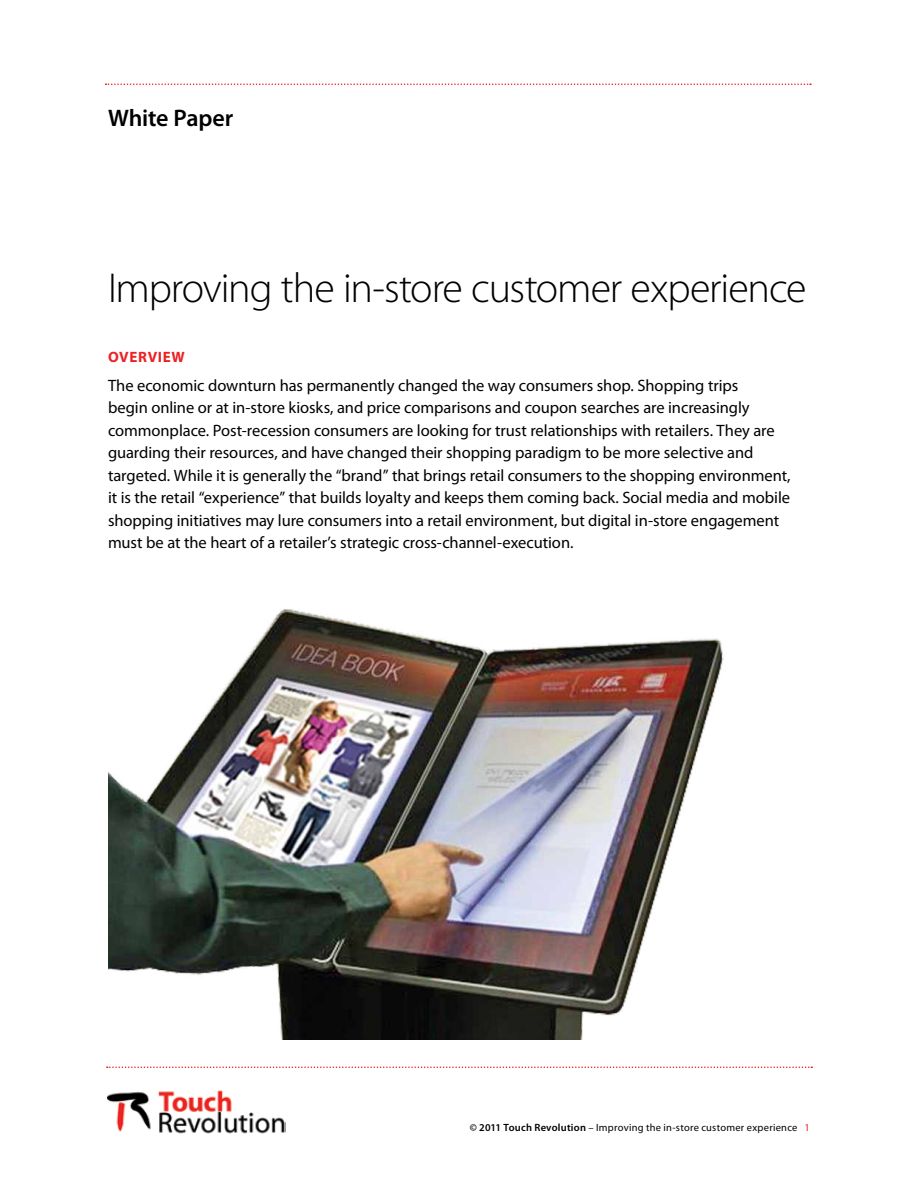
<style>
.page{position:relative;width:918px;height:1188px;background:#fff}
.page>*{position:absolute;margin:0;border:0;box-sizing:border-box;transform-origin:0 0}
.t1{font:300 42px "Myriad Pro";letter-spacing:-.03em;color:#000}
.t2{font:600 24px "Myriad Pro";letter-spacing:-.01em;color:#000}
.t3{font:16.5px/22.5px "Myriad Pro";letter-spacing:-.005em;color:#000}
.t4{font:700 15px "Myriad Pro";letter-spacing:.045em;color:#ed2124}
.t5{font:10.5px "Myriad Pro";letter-spacing:.025em;color:#000}
.s1{font-weight:600}
.s2{color:#ed2124}
</style>
<div class="page">
<img style="left:108px;top:1090px;width:178px;height:44px">
<svg style="left:106px;top:83px;width:705px;height:2px"></svg>
<svg style="left:107px;top:1066px;width:705px;height:2px"></svg>
<img style="left:108px;top:609px;width:616px;height:431px">
<h2 class="t2" style="left:108px;top:103px;width:127px">White Paper</h2>
<h1 class="t1" style="left:108px;top:265px;width:700px">Improving the in-store customer experience</h1>
<p class="t4" style="left:108px;top:347px;width:78px">OVERVIEW</p>
<p class="t3" style="left:108px;top:374px;width:684px">The economic downturn has permanently changed the way consumers shop. Shopping trips<br>begin online or at in-store kiosks, and price comparisons and coupon searches are increasingly commonplace. Post-recession consumers are looking for trust relationships with retailers. They are guarding their resources, and have changed their shopping paradigm to be more selective and targeted. While it is generally the “brand” that brings retail consumers to the shopping environment, it is the retail “experience” that builds loyalty and keeps them coming back. Social media and mobile shopping initiatives may lure consumers into a retail environment, but digital in-store engagement must be at the heart of a retailer’s strategic cross-channel-execution.</p>
<p class="t5" style="left:470px;top:1121px;width:342px"><span class="s1">© 2011 Touch Revolution</span> – Improving the in-store customer experience <span class="s2">1</span></p>
</div>
